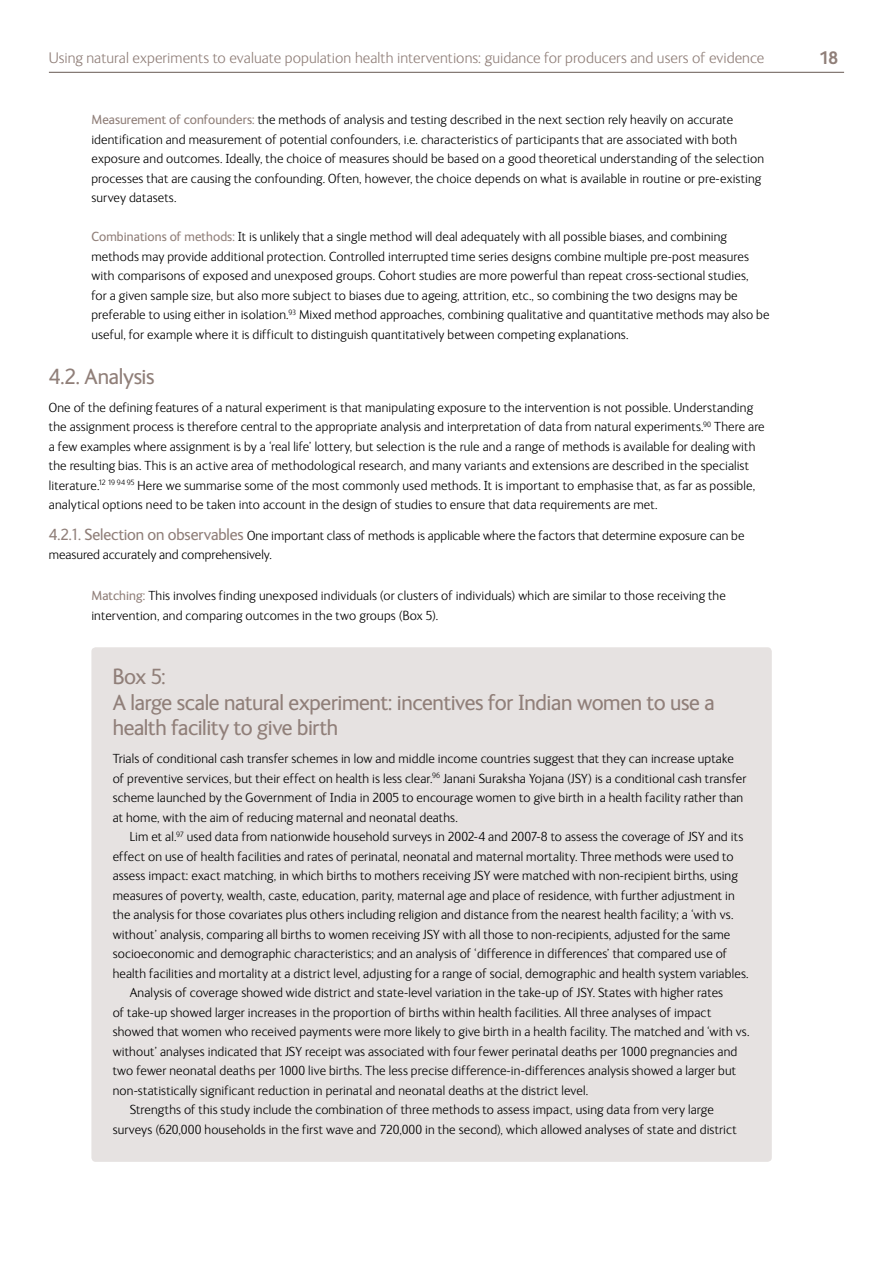
<style>
.page{position:relative;width:893px;height:1263px;background:#fff}
.page>*{position:absolute;margin:0;border:0;box-sizing:border-box;transform-origin:0 0}
.t1{font:22.5px/25.5px "FS Ingrid";letter-spacing:-.015em;color:#907f79}
.t2{font:700 18px "FS Ingrid";color:#907f79}
.t3{font:300 15.75px "FS Ingrid";letter-spacing:.005em;color:#907f79}
.t4{font:300 13.5px/19.5px "FS Ingrid";letter-spacing:.01em;color:#000}
.s1{font-weight:400;color:#907f79}
.s2{font-weight:400;font-size:16.5px;color:#907f79}
</style>
<div class="page">
<hr style="left:49px;top:72px;width:795px;height:1px;background:#675952">
<div style="left:91px;top:647px;width:681px;height:515px;background:#e6e2e1;border-radius:4px"></div>
<p class="t3" style="left:49px;top:50px;width:717px">Using natural experiments to evaluate population health interventions: guidance for producers and users of evidence</p>
<h2 class="t2" style="left:819px;top:48px;width:21px">18</h2>
<p class="t4" style="left:91px;top:110px;width:674px"><span class="s1">Measurement of confounders:</span> the methods of analysis and testing described in the next section rely heavily on accurate identification and measurement of potential confounders, i.e. characteristics of participants that are associated with both exposure and outcomes. Ideally, the choice of measures should be based on a good theoretical understanding of the selection processes that are causing the confounding. Often, however, the choice depends on what is available in routine or pre-existing survey datasets.</p>
<p class="t4" style="left:91px;top:227px;width:680px"><span class="s1">Combinations of methods:</span> It is unlikely that a single method will deal adequately with all possible biases, and combining methods may provide additional protection. Controlled interrupted time series designs combine multiple pre-post measures with comparisons of exposed and unexposed groups. Cohort studies are more powerful than repeat cross-sectional studies,<br>for a given sample size, but also more subject to biases due to ageing, attrition, etc., so combining the two designs may be preferable to using either in isolation.<sup>93</sup> Mixed method approaches, combining qualitative and quantitative methods may also be useful, for example where it is difficult to distinguish quantitatively between competing explanations.</p>
<h1 class="t1" style="left:49px;top:364px;width:107px">4.2. Analysis</h1>
<p class="t4" style="left:49px;top:398px;width:717px">One of the defining features of a natural experiment is that manipulating exposure to the intervention is not possible. Understanding the assignment process is therefore central to the appropriate analysis and interpretation of data from natural experiments.<sup>90</sup> There are a few examples where assignment is by a ‘real life’ lottery, but selection is the rule and a range of methods is available for dealing with the resulting bias. This is an active area of methodological research, and many variants and extensions are described in the specialist literature.<sup>12</sup> <sup>19</sup> <sup>94</sup> <sup>95</sup> Here we summarise some of the most commonly used methods. It is important to emphasise that, as far as possible, analytical options need to be taken into account in the design of studies to ensure that data requirements are met.</p>
<p class="t4" style="left:49px;top:526px;width:697px"><span class="s2">4.2.1. Selection on observables</span> One important class of methods is applicable where the factors that determine exposure can be measured accurately and comprehensively.</p>
<p class="t4" style="left:91px;top:586px;width:636px"><span class="s1">Matching:</span> This involves finding unexposed individuals (or clusters of individuals) which are similar to those receiving the intervention, and comparing outcomes in the two groups (Box 5).</p>
<h1 class="t1" style="left:113px;top:664px;width:604px">Box 5:<br>A large scale natural experiment: incentives for Indian women to use a health facility to give birth</h1>
<p class="t4" style="left:113px;top:749px;width:635px">Trials of conditional cash transfer schemes in low and middle income countries suggest that they can increase uptake of preventive services, but their effect on health is less clear.<sup>96</sup> Janani Suraksha Yojana (JSY) is a conditional cash transfer scheme launched by the Government of India in 2005 to encourage women to give birth in a health facility rather than at home, with the aim of reducing maternal and neonatal deaths.</p>
<p class="t4" style="left:130px;top:827px;width:615px">Lim et al.<sup>97</sup> used data from nationwide household surveys in 2002-4 and 2007-8 to assess the coverage of JSY and its</p>
<p class="t4" style="left:113px;top:847px;width:622px">effect on use of health facilities and rates of perinatal, neonatal and maternal mortality. Three methods were used to</p>
<p class="t4" style="left:113px;top:866px;width:627px">assess impact: exact matching, in which births to mothers receiving JSY were matched with non-recipient births, using</p>
<p class="t4" style="left:113px;top:886px;width:624px">measures of poverty, wealth, caste, education, parity, maternal age and place of residence, with further adjustment in</p>
<p class="t4" style="left:113px;top:905px;width:621px">the analysis for those covariates plus others including religion and distance from the nearest health facility; a ‘with vs.</p>
<p class="t4" style="left:113px;top:925px;width:619px">without’ analysis, comparing all births to women receiving JSY with all those to non-recipients, adjusted for the same</p>
<p class="t4" style="left:113px;top:944px;width:616px">socioeconomic and demographic characteristics; and an analysis of ‘difference in differences’ that compared use of</p>
<p class="t4" style="left:113px;top:964px;width:636px">health facilities and mortality at a district level, adjusting for a range of social, demographic and health system variables.</p>
<p class="t4" style="left:130px;top:983px;width:595px">Analysis of coverage showed wide district and state-level variation in the take-up of JSY. States with higher rates</p>
<p class="t4" style="left:113px;top:1003px;width:600px">of take-up showed larger increases in the proportion of births within health facilities. All three analyses of impact</p>
<p class="t4" style="left:113px;top:1022px;width:637px">showed that women who received payments were more likely to give birth in a health facility. The matched and ‘with vs.</p>
<p class="t4" style="left:113px;top:1042px;width:626px">without’ analyses indicated that JSY receipt was associated with four fewer perinatal deaths per 1000 pregnancies and</p>
<p class="t4" style="left:113px;top:1061px;width:625px">two fewer neonatal deaths per 1000 live births. The less precise difference-in-differences analysis showed a larger but</p>
<p class="t4" style="left:113px;top:1081px;width:476px">non-statistically significant reduction in perinatal and neonatal deaths at the district level.</p>
<p class="t4" style="left:130px;top:1100px;width:586px">Strengths of this study include the combination of three methods to assess impact, using data from very large</p>
<p class="t4" style="left:113px;top:1120px;width:626px">surveys (620,000 households in the first wave and 720,000 in the second), which allowed analyses of state and district</p>
</div>
